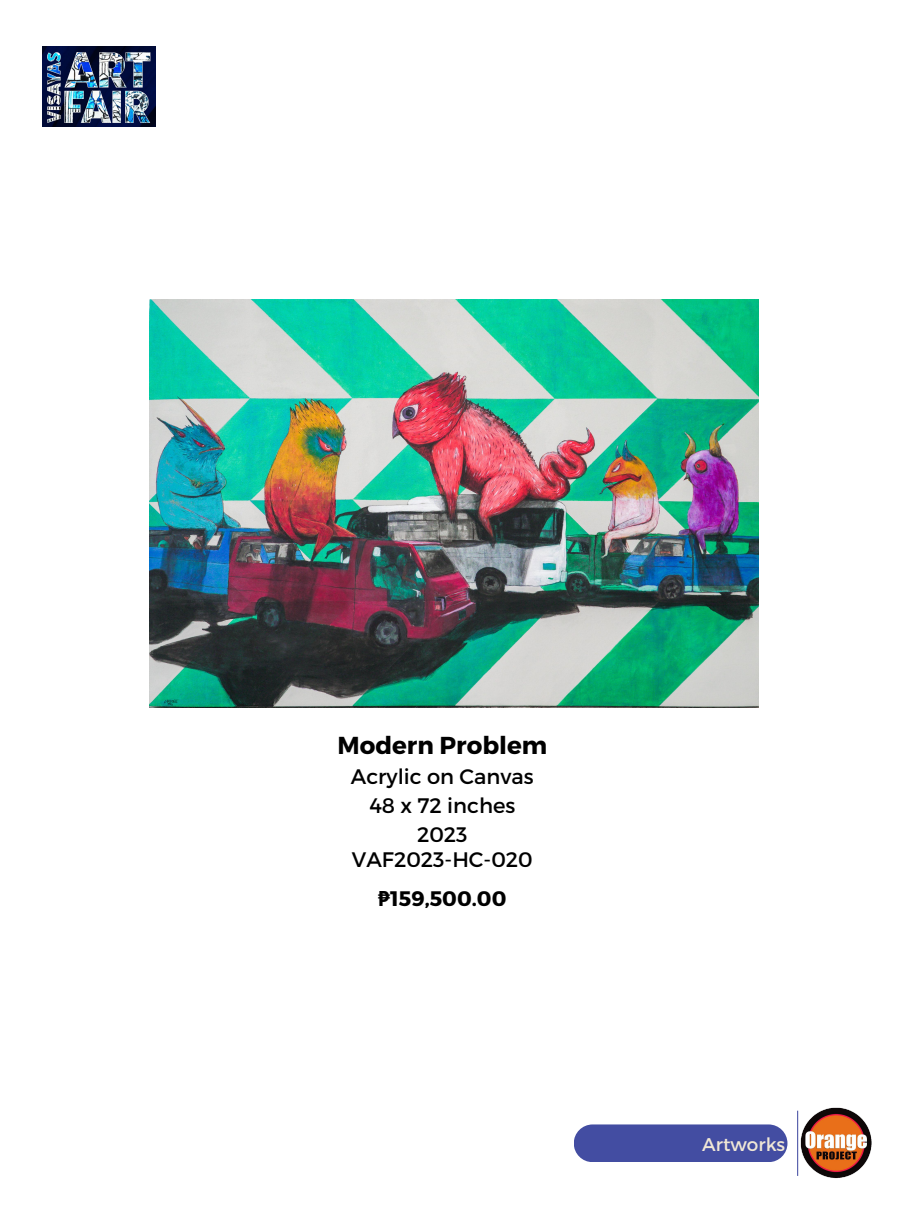
<style>
.page{position:relative;width:908px;height:1210px;background:#fff}
.page>*{position:absolute;margin:0;border:0;box-sizing:border-box;transform-origin:0 0}
.t1{font:700 24.5px "Montserrat";color:#000}
.t2{font:21px/29.1px "Montserrat";color:#000;text-align:center}
.t3{font:18.41px "Montserrat";color:#f0e7d6}
.s1{font-family:"Noto Sans";font-weight:700}
.s2{font-weight:700}
</style>
<div class="page">
<img style="left:797px;top:1107px;width:74px;height:72px">
<div style="left:573px;top:1124px;width:214px;height:38px;background:#434da2;border-radius:19px"></div>
<hr style="left:796px;top:1110px;width:1px;height:66px;background:#434da2">
<img style="left:149px;top:299px;width:609px;height:409px">
<img style="left:43px;top:46px;width:112px;height:80px">
<p class="t1" style="left:337px;top:729px;width:211px">Modern Problem</p>
<p class="t2" style="left:351px;top:761px;width:184px">Acrylic on Canvas<br>48 x 72 inches<br>2023</p>
<p class="t2" style="left:352px;top:838px;width:182px;line-height:39.4px">VAF2023-HC-020 <span class="s1">₱</span><span class="s2">159,500.00</span></p>
<p class="t3" style="left:702px;top:1132px;width:85px">Artworks</p>
</div>
